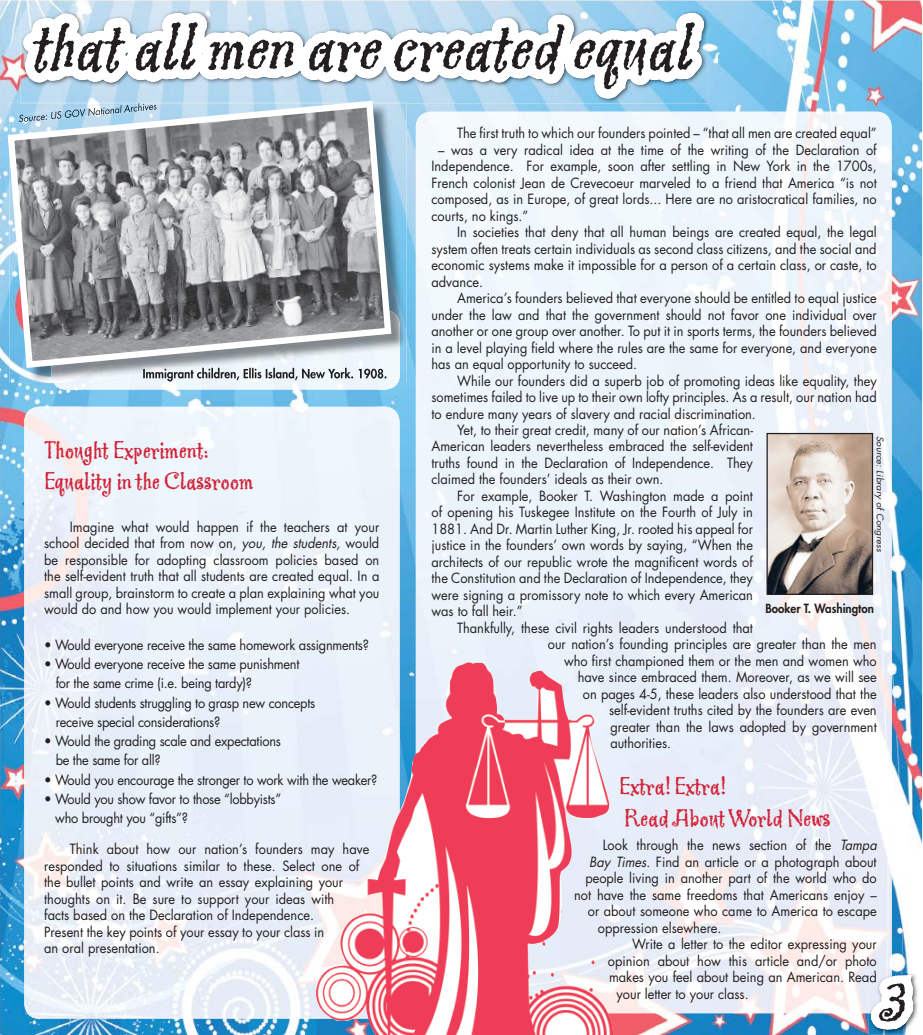
<style>
.page{position:relative;width:923px;height:1035px;background:#fff}
.page>*{position:absolute;margin:0;border:0;box-sizing:border-box;transform-origin:0 0}
.t1{font:italic 71.38px "Greymantle MVB";color:#231f20;scale:.93 1}
.t2{font:italic 55px "Greymantle MVB";color:#231f20;scale:.93 1}
.t3{font:26.12px/31.4px "Greymantle MVB";color:#d22238;scale:.93 1}
.t4{font:13.75px/16.5px "Futura";color:#231f20;text-align:justify;scale:.93 1}
.t5{font:13.75px/19.2px "Futura";letter-spacing:-.02em;color:#231f20;scale:.93 1}
.t6{font:800 12.38px "Futura";color:#231f20;scale:.93 1}
.t7{font:italic 9px "Futura";color:#231f20;scale:1.07 1}
.s1{font-style:italic}
</style>
<div class="page">
<img style="left:671px;top:0;width:251px;height:129px">
<img style="left:0;top:0;width:671px;height:42px">
<img style="left:0;top:42px;width:41px;height:993px">
<img style="left:406px;top:104px;width:265px;height:25px">
<img style="left:891px;top:129px;width:31px;height:715px">
<img style="left:377px;top:129px;width:39px;height:533px">
<img style="left:41px;top:383px;width:42px;height:24px">
<img style="left:83px;top:390px;width:294px;height:17px">
<img style="left:613px;top:1013px;width:249px;height:22px">
<img style="left:41px;top:1019px;width:275px;height:16px">
<img style="left:613px;top:971px;width:249px;height:15px">
<img style="left:20px;top:10px;width:689px;height:94px">
<svg style="left:23px;top:13px;width:681px;height:86px"></svg>
<svg style="left:862px;top:866px;width:56px;height:169px"></svg>
<img style="left:54px;top:383px;width:344px;height:7px">
<svg style="left:766px;top:433px;width:107px;height:162px;background:#b4a59c"></svg>
<img style="left:316px;top:662px;width:297px;height:373px">
<img style="left:391px;top:104px;width:15px;height:239px">
<img style="left:10px;top:368px;width:39px;height:15px">
<img style="left:400px;top:343px;width:6px;height:40px">
<img style="left:49px;top:368px;width:2px;height:15px">
<img style="left:391px;top:103px;width:15px;height:1px">
<img style="left:51px;top:310px;width:349px;height:73px">
<img style="left:143px;top:368px;width:244px;height:14px">
<svg style="left:8px;top:101px;width:383px;height:267px;background:#9da2a7"></svg>
<h1 class="t1" style="left:29px;top:5px;width:733px">thatallmenarecreatedequal</h1>
<p class="t4" style="left:457px;top:125px;width:453px">The first truth to which our founders pointed – “that all men are created equal”</p>
<p class="t4" style="left:431px;top:141px;width:480px;text-indent:7px">– was a very radical idea at the time of the writing of the Declaration of Independence. For example, soon after settling in New York in the 1700s, French colonist Jean de Crevecoeur marveled to a friend that America “is not composed, as in Europe, of great lords... Here are no aristocratical families, no courts, no kings.”</p>
<p class="t4" style="left:431px;top:224px;width:480px;text-indent:26px">In societies that deny that all human beings are created equal, the legal system often treats certain individuals as second class citizens, and the social and economic systems make it impossible for a person of a certain class, or caste, to advance.</p>
<p class="t4" style="left:431px;top:290px;width:480px;text-indent:26px">America’s founders believed that everyone should be entitled to equal justice under the law and that the government should not favor one individual over another or one group over another. To put it in sports terms, the founders believed in a level playing field where the rules are the same for everyone, and everyone has an equal opportunity to succeed.</p>
<p class="t4" style="left:457px;top:372px;width:453px">While our founders did a superb job of promoting ideas like equality, they</p>
<p class="t4" style="left:431px;top:389px;width:480px">sometimes failed to live up to their own lofty principles. As a result, our nation had</p>
<p class="t4" style="left:431px;top:405px;width:350px">to endure many years of slavery and racial discrimination.</p>
<p class="t4" style="left:457px;top:422px;width:319px">Yet, to their great credit, many of our nation’s African-</p>
<p class="t4" style="left:431px;top:438px;width:347px">American leaders nevertheless embraced the self-evident</p>
<p class="t4" style="left:431px;top:454px;width:347px">truths found in the Declaration of Independence. They</p>
<p class="t4" style="left:431px;top:471px;width:251px">claimed the founders’ ideals as their own.</p>
<p class="t4" style="left:457px;top:487px;width:320px">For example, Booker T. Washington made a point</p>
<p class="t4" style="left:431px;top:504px;width:347px">of opening his Tuskegee Institute on the Fourth of July in</p>
<p class="t4" style="left:431px;top:520px;width:347px">1881. And Dr. Martin Luther King, Jr. rooted his appeal for</p>
<p class="t4" style="left:431px;top:537px;width:347px">justice in the founders’ own words by saying, “When the</p>
<p class="t4" style="left:431px;top:553px;width:347px">architects of our republic wrote the magnificent words of</p>
<p class="t4" style="left:431px;top:570px;width:347px">the Constitution and the Declaration of Independence, they</p>
<p class="t4" style="left:431px;top:586px;width:347px">were signing a promissory note to which every American</p>
<p class="t4" style="left:431px;top:603px;width:99px">was to fall heir.”</p>
<p class="t4" style="left:457px;top:619px;width:320px">Thankfully, these civil rights leaders understood that</p>
<p class="t4" style="left:548px;top:636px;width:355px">our nation’s founding principles are greater than the men</p>
<p class="t4" style="left:564px;top:652px;width:337px">who first championed them or the men and women who</p>
<p class="t4" style="left:578px;top:669px;width:323px">have since embraced them. Moreover, as we will see</p>
<p class="t4" style="left:583px;top:685px;width:317px">on pages 4-5, these leaders also understood that the</p>
<p class="t4" style="left:609px;top:702px;width:289px">self-evident truths cited by the founders are even</p>
<p class="t4" style="left:610px;top:718px;width:288px">greater than the laws adopted by government</p>
<p class="t4" style="left:610px;top:735px;width:67px">authorities.</p>
<h3 class="t3" style="left:619px;top:771px;width:229px">Extra! Extra!<br>Read About World News</h3>
<p class="t4" style="left:603px;top:837px;width:299px">Look through the news section of the <span class="s1">Tampa</span></p>
<p class="t4" style="left:589px;top:853px;width:311px"><span class="s1">Bay Times</span>. Find an article or a photograph about</p>
<p class="t4" style="left:585px;top:870px;width:315px">people living in another part of the world who do</p>
<p class="t4" style="left:574px;top:886px;width:327px">not have the same freedoms that Americans enjoy –</p>
<p class="t4" style="left:588px;top:903px;width:312px">or about someone who came to America to escape</p>
<p class="t4" style="left:598px;top:919px;width:134px">oppression elsewhere.</p>
<p class="t4" style="left:632px;top:936px;width:264px">Write a letter to the editor expressing your</p>
<p class="t4" style="left:608px;top:952px;width:290px">opinion about how this article and/or photo</p>
<p class="t4" style="left:609px;top:969px;width:289px">makes you feel about being an American. Read</p>
<p class="t4" style="left:616px;top:985px;width:143px">your letter to your class.</p>
<h2 class="t2" style="left:876px;top:971px;width:47px">3</h2>
<p class="t7" style="left:886px;top:436px;width:110px;rotate:90deg">Source: Library of Congress</p>
<h3 class="t3" style="left:44px;top:435px;width:226px">Thought Experiment:<br>Equality in the Classroom</h3>
<p class="t4" style="left:44px;top:518px;width:362px;text-indent:26px">Imagine what would happen if the teachers at your school decided that from now on, <span class="s1">you, the students,</span> would be responsible for adopting classroom policies based on the self-evident truth that all students are created equal. In a small group, brainstorm to create a plan explaining what you would do and how you would implement your policies.</p>
<p class="t5" style="left:44px;top:635px;width:350px">• Would everyone receive the same homework assignments?</p>
<p class="t5" style="left:56px;top:654px;width:264px;text-indent:-12px">• Would everyone receive the same punishment for the same crime (i.e. being tardy)?</p>
<p class="t5" style="left:56px;top:693px;width:280px;text-indent:-12px">• Would students struggling to grasp new concepts receive special considerations?</p>
<p class="t5" style="left:56px;top:731px;width:244px;text-indent:-12px">• Would the grading scale and expectations be the same for all?</p>
<p class="t5" style="left:44px;top:770px;width:360px">• Would you encourage the stronger to work with the weaker?</p>
<p class="t5" style="left:55px;top:789px;width:244px;text-indent:-11px">• Would you show favor to those “lobbyists” who brought you “gifts”?</p>
<p class="t4" style="left:44px;top:841px;width:351px;text-align:left;text-indent:26px">Think about how our nation’s founders may have responded to situations similar to these. Select one of the bullet points and write an essay explaining your thoughts on it. Be sure to support your ideas with<br>facts based on the Declaration of Independence.<br>Present the key points of your essay to your class in<br>an oral presentation.</p>
<p class="t6" style="left:765px;top:600px;width:118px">Booker T. Washington</p>
</div>
